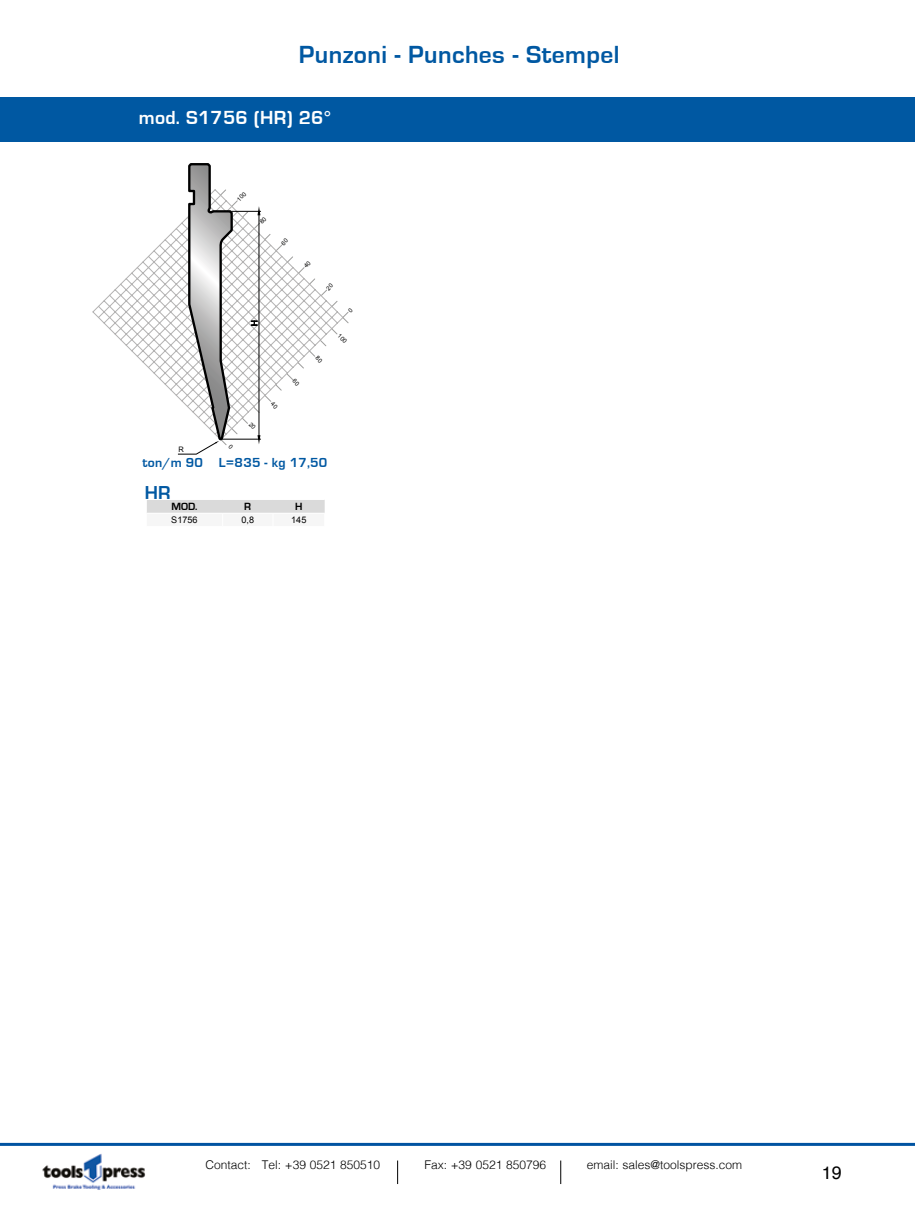
<style>
.page{position:relative;width:915px;height:1212px;background:#fff}
.page>*{position:absolute;margin:0;border:0;box-sizing:border-box;transform-origin:0 0}
.t1{font:700 25.5px "Eurostile";letter-spacing:.015em;color:#0058a2}
.t2{font:700 19.5px "Eurostile";letter-spacing:.015em;color:#fff}
.t3{font:700 19.35px "Eurostile";color:#0058a2}
.t4{font:18px "Helvetica";color:#000}
.t5{font:700 13.5px "Eurostile";letter-spacing:.015em;color:#0058a2}
.t6{font:300 12px "Helvetica";color:#000}
.t7{font:700 10.8px "Eurostile";color:#000}
.t8{font:9.15px "Arial";color:#000}
.t9{font:7.5px "Arial";color:#000}
</style>
<div class="page">
<div style="left:0;top:97px;width:914px;height:45px;background:#0058a2"></div>
<img style="left:42px;top:1154px;width:104px;height:36px">
<hr style="left:0;top:1143px;width:914px;height:3px;background:#0053a1">
<svg style="left:397px;top:1160px;width:1px;height:24px"></svg>
<svg style="left:560px;top:1160px;width:1px;height:24px"></svg>
<svg style="left:147px;top:500px;width:178px;height:13px"></svg>
<svg style="left:92px;top:227px;width:85px;height:170px"></svg>
<svg style="left:177px;top:163px;width:172px;height:292px"></svg>
<h1 class="t1" style="left:299px;top:41px;width:322px">Punzoni - Punches - Stempel</h1>
<h2 class="t2" style="left:139px;top:107px;width:194px">mod. S1756 (HR) 26°</h2>
<p class="t9" style="left:178px;top:444px;width:7px">R</p>
<p class="t5" style="left:142px;top:455px;width:186px">ton/m 90 L=835 - kg 17,50</p>
<h3 class="t3" style="left:145px;top:482px;width:27px">HR</h3>
<p class="t7" style="left:171px;top:500px;width:28px">MOD.</p>
<p class="t7" style="left:244px;top:500px;width:8px">R</p>
<p class="t7" style="left:295px;top:500px;width:9px">H</p>
<p class="t8" style="left:171px;top:514px;width:28px">S1756</p>
<p class="t8" style="left:241px;top:514px;width:14px">0,8</p>
<p class="t8" style="left:291px;top:514px;width:17px">145</p>
<p class="t6" style="left:205px;top:1155px;width:176px">Contact: Tel: +39 0521 850510</p>
<p class="t6" style="left:424px;top:1155px;width:123px">Fax: +39 0521 850796</p>
<p class="t6" style="left:586px;top:1155px;width:157px">email: sales@toolspress.com</p>
<h3 class="t4" style="left:821px;top:1159px;width:22px">19</h3>
</div>
